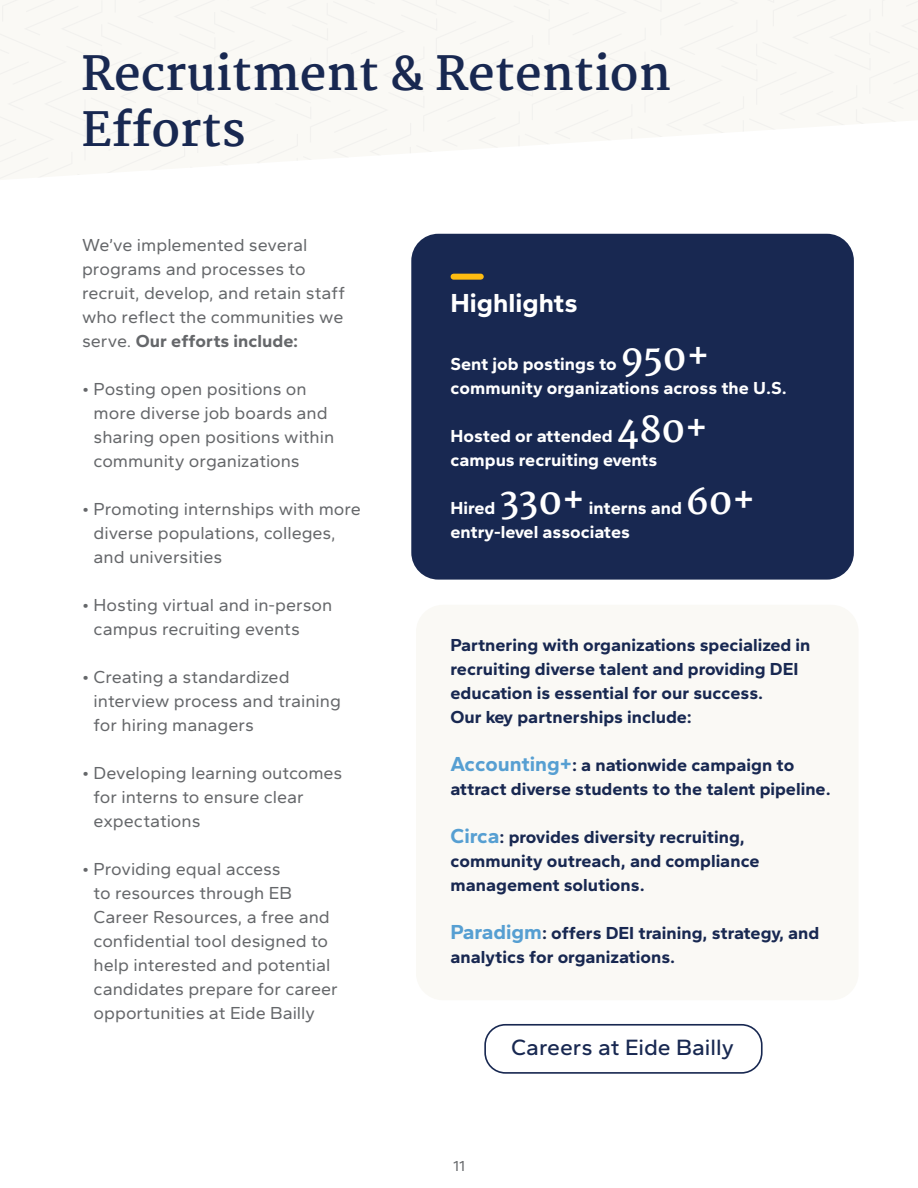
<style>
.page{position:relative;width:918px;height:1188px;background:#fff}
.page>*{position:absolute;margin:0;border:0;box-sizing:border-box;transform-origin:0 0}
.t1{font:700 46.5px/55.8px "Martel";color:#182851}
.t2{font:700 27px "Gantari";color:#fff}
.t3{font:500 22.95px "Gantari";color:#182851}
.t4{font:18px/24px "Gantari";letter-spacing:-.005em;color:#65676a}
.t5{font:700 18px/24px "Gantari";color:#182851}
.t6{font:700 18px/24px "Gantari";color:#fff}
.t7{font:15px "Gantari";color:#65676a}
.s1{font-weight:700}
.s2{font-family:"Martel";font-size:36px}
.s3{font-size:21px;color:#569fd2}
</style>
<div class="page">
<svg style="left:0;top:0;width:918px;height:179px;fill:#faf9f5"></svg>
<div style="left:411px;top:234px;width:443px;height:346px;background:#182851;border-radius:27px"></div>
<div style="left:416px;top:605px;width:443px;height:395px;background:#faf9f5;border-radius:27px"></div>
<div style="left:454px;top:274px;width:27px;height:6px;background:#febc11"></div>
<div style="left:484px;top:1024px;width:279px;height:50px;border:2px solid #182851;border-radius:20px"></div>
<h1 class="t1" style="left:81px;top:46px;width:591px">Recruitment &amp; Retention<br>Efforts</h1>
<p class="t4" style="left:82px;top:232px;width:264px">We’ve implemented several programs and processes to recruit, develop, and retain staff who reflect the communities we serve. <span class="s1">Our efforts include:</span></p>
<p class="t4" style="left:94px;top:376px;width:242px;text-indent:-12px">• Posting open positions on more diverse job boards and sharing open positions within community organizations</p>
<p class="t4" style="left:94px;top:496px;width:269px;text-indent:-12px">• Promoting internships with more diverse populations, colleges, and universities</p>
<p class="t4" style="left:94px;top:592px;width:240px;text-indent:-12px">• Hosting virtual and in-person campus recruiting events</p>
<p class="t4" style="left:94px;top:664px;width:249px;text-indent:-12px">• Creating a standardized interview process and training for hiring managers</p>
<p class="t4" style="left:94px;top:760px;width:250px;text-indent:-12px">• Developing learning outcomes for interns to ensure clear expectations</p>
<p class="t4" style="left:94px;top:856px;width:246px;text-indent:-12px">• Providing equal access<br>to resources through EB<br>Career Resources, a free and confidential tool designed to help interested and potential candidates prepare for career opportunities at Eide Bailly</p>
<h2 class="t2" style="left:451px;top:286px;width:129px">Highlights</h2>
<p class="t6" style="left:451px;top:351px;width:338px">Sent job postings to <span class="s2">950+ </span>community organizations across the U.S.</p>
<p class="t6" style="left:451px;top:423px;width:259px">Hosted or attended <span class="s2">480+ </span>campus recruiting events</p>
<p class="t6" style="left:451px;top:495px;width:306px">Hired <span class="s2">330+</span> interns and <span class="s2">60+ </span>entry-level associates</p>
<p class="t5" style="left:451px;top:632px;width:361px">Partnering with organizations specialized in recruiting diverse talent and providing DEI education is essential for our success.<br>Our key partnerships include:</p>
<p class="t5" style="left:451px;top:752px;width:382px"><span class="s3">Accounting+</span>: a nationwide campaign to attract diverse students to the talent pipeline.</p>
<p class="t5" style="left:451px;top:824px;width:311px"><span class="s3">Circa</span>: provides diversity recruiting, community outreach, and compliance management solutions.</p>
<p class="t5" style="left:451px;top:920px;width:370px"><span class="s3">Paradigm</span>: offers DEI training, strategy, and analytics for organizations.</p>
<p class="t7" style="left:453px;top:1156px;width:13px">11</p>
<p class="t3" style="left:511px;top:1033px;width:224px">Careers at Eide Bailly</p>
</div>
